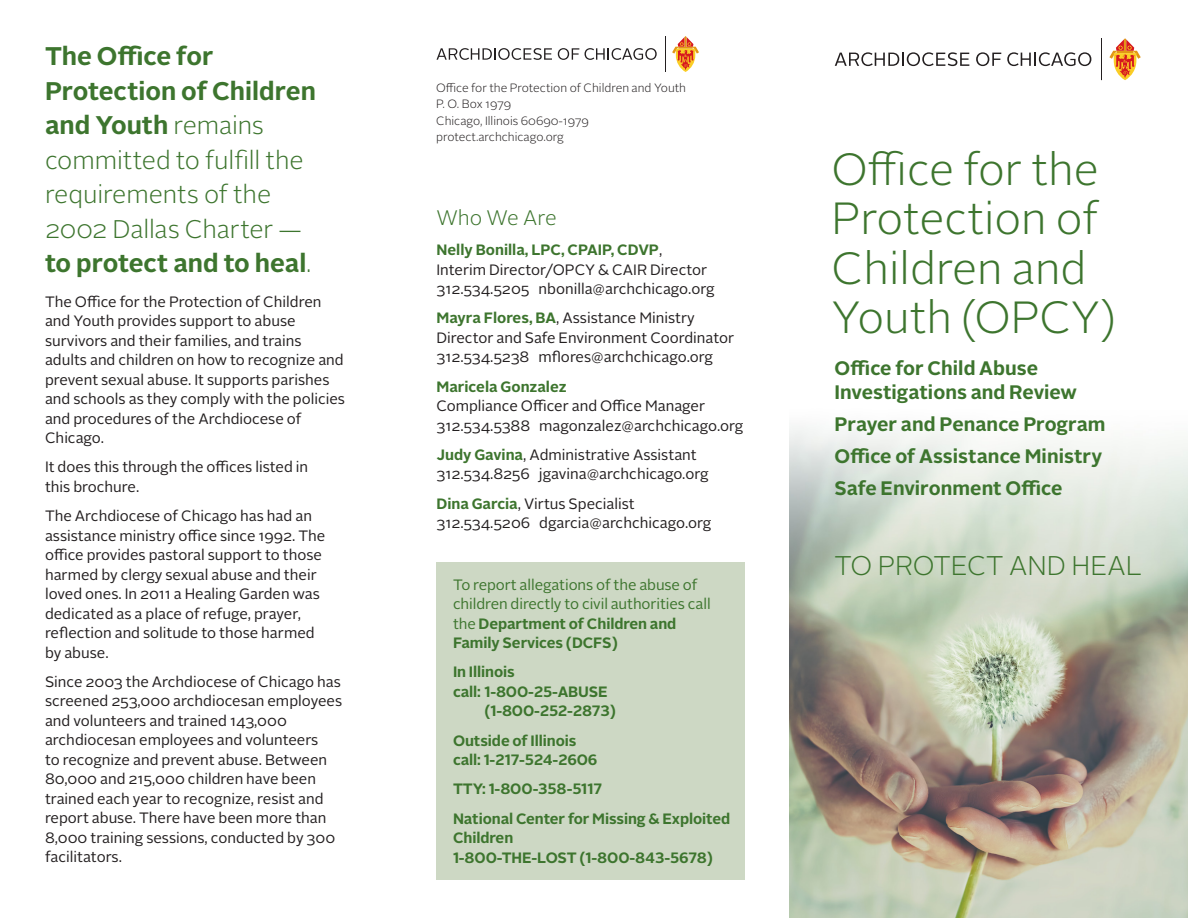
<style>
.page{position:relative;width:1188px;height:918px;background:#fff}
.page>*{position:absolute;margin:0;border:0;box-sizing:border-box;transform-origin:0 0}
.Subsection_1{font:300 45px/49.5px "Alright Sans";color:#3d752e}
.Subsection_1-2{font:300 27px "Alright Sans";letter-spacing:-.005em;color:#3d752e}
.HEADS2_light{font:300 25.5px/34.5px "Alright Sans";letter-spacing:-.005em;color:#3d752e}
.HEADS_light{font:300 21px "Alright Sans";letter-spacing:-.005em;color:#3d752e}
.Subsection_1-3{font:700 19.5px/24px "Alright Sans";color:#3d752e}
.text_10_13_text_regu{font:15px/19.5px "Alright Sans";color:#231f20}
.text_9_25_12_text_re{font:15px/19.5px "Alright Sans";color:#231f20}
.text_10_13_text_regu-2{font:700 15px/19.5px "Alright Sans";letter-spacing:-.005em;color:#3d752e}
.text_10_13_text_regu-3{font:15px/19.5px "Alright Sans";letter-spacing:-.005em;color:#3d752e}
.t1{font:300 12px/16.5px "Alright Sans";color:#231f20}
.s1{font-weight:700}
.s2{font-weight:700;color:#3d752e}
</style>
<div class="page">
<img style="left:790px;top:426px;width:398px;height:492px">
<hr style="left:665px;top:36px;width:1px;height:36px;background:#231f20">
<svg style="left:436px;top:48px;width:116px;height:12px"></svg>
<svg style="left:558px;top:48px;width:21px;height:12px"></svg>
<svg style="left:585px;top:48px;width:72px;height:12px"></svg>
<svg style="left:672px;top:36px;width:27px;height:36px"></svg>
<div style="left:436px;top:562px;width:309px;height:318px;background:#cdd8c4"></div>
<hr style="left:1101px;top:38px;width:1px;height:42px;background:#231f20">
<svg style="left:835px;top:52px;width:134px;height:14px"></svg>
<svg style="left:976px;top:52px;width:25px;height:14px"></svg>
<svg style="left:1007px;top:52px;width:84px;height:14px"></svg>
<svg style="left:1109px;top:38px;width:32px;height:42px"></svg>
<p class="HEADS2_light" style="left:45px;top:39px;width:273px"><span class="s1">The Office for<br>Protection of Children and Youth</span> remains committed to fulfill the requirements of the<br>2002 Dallas Charter — <span class="s1">to protect and to heal</span>.</p>
<p class="text_10_13_text_regu" style="left:45px;top:292px;width:302px">The Office for the Protection of Children and Youth provides support to abuse survivors and their families, and trains adults and children on how to recognize and prevent sexual abuse. It supports parishes and schools as they comply with the policies and procedures of the Archdiocese of Chicago.</p>
<p class="text_10_13_text_regu" style="left:45px;top:458px;width:265px">It does this through the offices listed in this brochure.</p>
<p class="text_10_13_text_regu" style="left:45px;top:506px;width:282px">The Archdiocese of Chicago has had an assistance ministry office since 1992. The office provides pastoral support to those harmed by clergy sexual abuse and their loved ones. In 2011 a Healing Garden was dedicated as a place of refuge, prayer, reflection and solitude to those harmed by abuse.</p>
<p class="text_10_13_text_regu" style="left:45px;top:672px;width:299px">Since 2003 the Archdiocese of Chicago has screened 253,000 archdiocesan employees and volunteers and trained 143,000 archdiocesan employees and volunteers<br>to recognize and prevent abuse. Between 80,000 and 215,000 children have been trained each year to recognize, resist and report abuse. There have been more than 8,000 training sessions, conducted by 300 facilitators.</p>
<p class="t1" style="left:436px;top:80px;width:252px">Office for the Protection of Children and Youth<br>P. O. Box 1979<br>Chicago, Illinois 60690-1979 protect.archchicago.org</p>
<p class="HEADS_light" style="left:436px;top:204px;width:122px">Who We Are</p>
<p class="text_9_25_12_text_re" style="left:436px;top:240px;width:280px"><span class="s2">Nelly Bonilla, LPC, CPAIP, CDVP</span>,<br>Interim Director/OPCY &amp; CAIR Director<br>312.534.5205 nbonilla@archchicago.org</p>
<p class="text_9_25_12_text_re" style="left:436px;top:309px;width:299px"><span class="s2">Mayra Flores, BA</span>, Assistance Ministry<br>Director and Safe Environment Coordinator<br>312.534.5238 mflores@archchicago.org</p>
<p class="text_9_25_12_text_re" style="left:436px;top:377px;width:309px"><span class="s2">Maricela Gonzalez<br></span>Compliance Officer and Office Manager<br>312.534.5388 magonzalez@archchicago.org</p>
<p class="text_9_25_12_text_re" style="left:436px;top:445px;width:274px"><span class="s2">Judy Gavina</span>, Administrative Assistant<br>312.534.8256 jgavina@archchicago.org</p>
<p class="text_9_25_12_text_re" style="left:436px;top:494px;width:277px"><span class="s2">Dina Garcia</span>, Virtus Specialist<br>312.534.5206 dgarcia@archchicago.org</p>
<p class="text_10_13_text_regu-3" style="left:453px;top:575px;width:259px">To report allegations of the abuse of children directly to civil authorities call the <span class="s1">Department of Children and Family Services (DCFS)</span></p>
<p class="text_10_13_text_regu-2" style="left:453px;top:662px;width:63px">In Illinois</p>
<p class="text_10_13_text_regu-2" style="left:453px;top:682px;width:156px">call: 1-800-25-ABUSE</p>
<p class="text_10_13_text_regu-2" style="left:484px;top:701px;width:133px">(1-800-252-2873)</p>
<p class="text_10_13_text_regu-2" style="left:453px;top:731px;width:146px">Outside of Illinois call: 1-217-524-2606</p>
<p class="text_10_13_text_regu-2" style="left:453px;top:779px;width:151px">TTY: 1-800-358-5117</p>
<p class="text_10_13_text_regu-2" style="left:453px;top:809px;width:279px">National Center for Missing &amp; Exploited<br>Children<br>1-800-THE-LOST (1-800-843-5678)</p>
<p class="Subsection_1" style="left:832px;top:145px;width:286px">Office for the<br>Protection of<br>Children and<br>Youth (OPCY)</p>
<p class="Subsection_1-3" style="left:835px;top:356px;width:244px">Office for Child Abuse<br>Investigations and Review</p>
<p class="Subsection_1-3" style="left:835px;top:412px;width:273px">Prayer and Penance Program</p>
<p class="Subsection_1-3" style="left:835px;top:444px;width:269px">Office of Assistance Ministry</p>
<p class="Subsection_1-3" style="left:835px;top:476px;width:230px">Safe Environment Office</p>
<p class="Subsection_1-2" style="left:835px;top:547px;width:309px">TO PROTECT AND HEAL</p>
</div>
